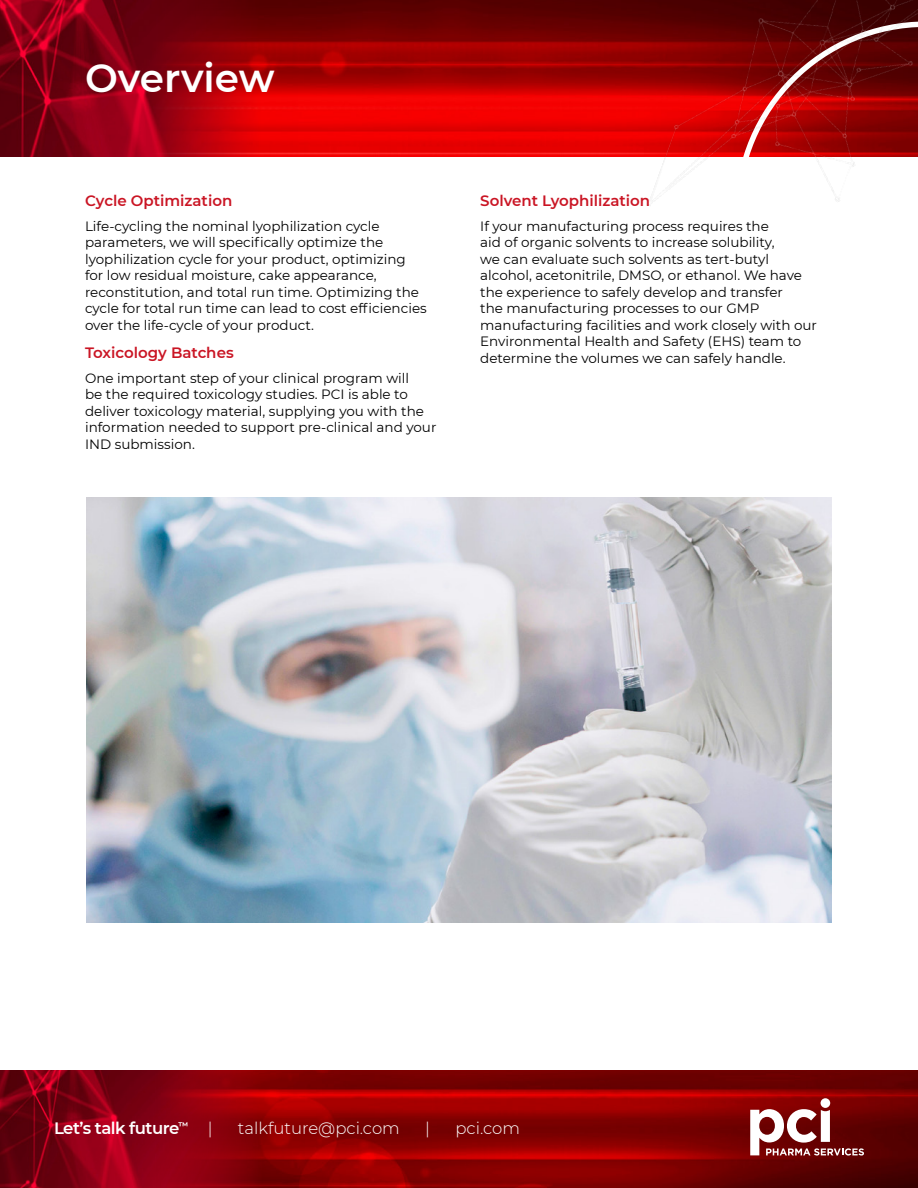
<style>
.page{position:relative;width:918px;height:1188px;background:#fff}
.page>*{position:absolute;margin:0;border:0;box-sizing:border-box;transform-origin:0 0}
.t1{font:600 39px "Montserrat";color:#fff}
.t2{font:300 16.5px "Montserrat";color:#fff}
.t3{font:600 16.5px "Montserrat";letter-spacing:-.03em;color:#fff}
.t4{font:600 15px "Montserrat";color:#ca1524}
.t5{font:13.5px/16.5px "Montserrat";color:#000}
.s1{font-weight:300}
</style>
<div class="page">
<img style="left:297px;top:1070px;width:621px;height:118px">
<img style="left:0;top:1070px;width:297px;height:118px">
<div style="left:821px;top:1098px;width:9px;height:10px;background:#fff;border-radius:50%"></div>
<svg style="left:750px;top:1109px;width:114px;height:47px"></svg>
<img style="left:297px;top:0;width:349px;height:156px">
<img style="left:0;top:0;width:297px;height:156px">
<img style="left:646px;top:0;width:272px;height:206px">
<img style="left:87px;top:497px;width:744px;height:426px">
<h1 class="t1" style="left:85px;top:50px;width:191px">Overview</h1>
<p class="t4" style="left:85px;top:190px;width:149px">Cycle Optimization</p>
<p class="t5" style="left:85px;top:217px;width:343px">Life-cycling the nominal lyophilization cycle parameters, we will specifically optimize the lyophilization cycle for your product, optimizing for low residual moisture, cake appearance, reconstitution, and total run time. Optimizing the cycle for total run time can lead to cost efficiencies over the life-cycle of your product.</p>
<p class="t4" style="left:85px;top:342px;width:150px">Toxicology Batches</p>
<p class="t5" style="left:85px;top:369px;width:353px">One important step of your clinical program will<br>be the required toxicology studies. PCI is able to deliver toxicology material, supplying you with the information needed to support pre-clinical and your IND submission.</p>
<p class="t4" style="left:480px;top:190px;width:171px">Solvent Lyophilization</p>
<p class="t5" style="left:480px;top:217px;width:338px">If your manufacturing process requires the<br>aid of organic solvents to increase solubility,<br>we can evaluate such solvents as tert-butyl alcohol, acetonitrile, DMSO, or ethanol. We have the experience to safely develop and transfer<br>the manufacturing processes to our GMP manufacturing facilities and work closely with our Environmental Health and Safety (EHS) team to determine the volumes we can safely handle.</p>
<p class="t3" style="left:54px;top:1117px;width:160px">Let’s talk future<sup>™</sup> <span class="s1">|</span></p>
<p class="t2" style="left:238px;top:1117px;width:163px">talkfuture@pci.com</p>
<p class="t2" style="left:425px;top:1117px;width:6px">|</p>
<p class="t2" style="left:455px;top:1117px;width:66px">pci.com</p>
</div>
